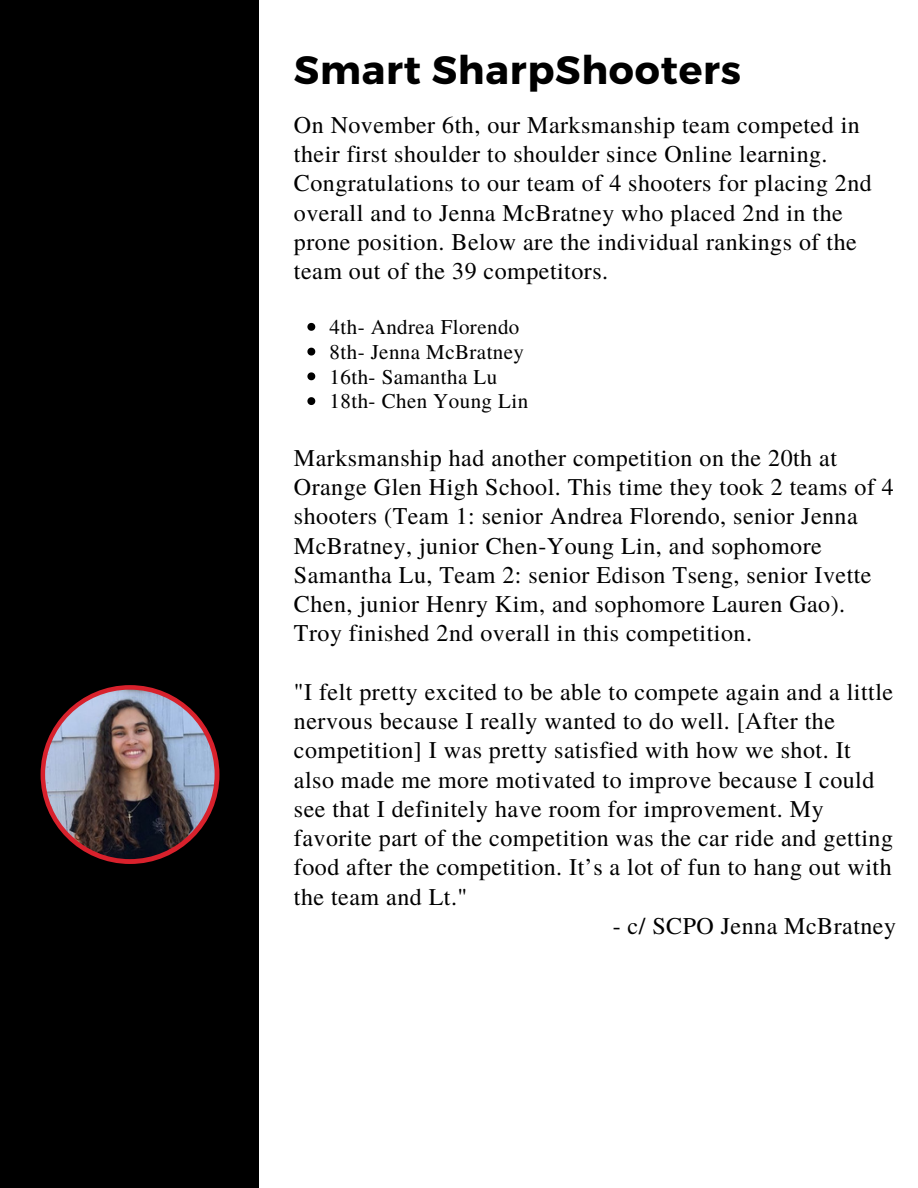
<style>
.page{position:relative;width:918px;height:1188px;background:#fff}
.page>*{position:absolute;margin:0;border:0;box-sizing:border-box;transform-origin:0 0}
.t1{font:700 39.45px "Montserrat";letter-spacing:.02em;color:#000}
.t2{font:24px/29.2px "Te X Gyre Termes";letter-spacing:.02em;color:#000}
.t3{font:21px "Te X Gyre Termes";letter-spacing:.02em;color:#000}
</style>
<div class="page">
<div style="left:1px;top:0;width:258px;height:1188px;background:#000"></div>
<svg style="left:307px;top:323px;width:8px;height:8px"></svg>
<svg style="left:307px;top:348px;width:8px;height:8px"></svg>
<svg style="left:307px;top:372px;width:8px;height:8px"></svg>
<svg style="left:307px;top:397px;width:8px;height:8px"></svg>
<div style="left:41px;top:685px;width:178px;height:179px;background:#d8212c;border-radius:50%"></div>
<img style="left:45px;top:690px;width:170px;height:169px;border-radius:50%">
<p class="t1" style="left:294px;top:45px;width:449px">Smart SharpShooters</p>
<p class="t2" style="left:294px;top:109px;width:580px">On November 6th, our Marksmanship team competed in their first shoulder to shoulder since Online learning.<br>Congratulations to our team of 4 shooters for placing 2nd overall and to Jenna McBratney who placed 2nd in the prone position. Below are the individual rankings of the team out of the 39 competitors.</p>
<p class="t3" style="left:330px;top:312px;width:191px">4th- Andrea Florendo</p>
<p class="t3" style="left:330px;top:337px;width:196px">8th- Jenna McBratney</p>
<p class="t3" style="left:330px;top:362px;width:169px">16th- Samantha Lu</p>
<p class="t3" style="left:330px;top:386px;width:200px">18th- Chen Young Lin</p>
<p class="t2" style="left:294px;top:442px;width:602px">Marksmanship had another competition on the 20th at Orange Glen High School. This time they took 2 teams of 4 shooters (Team 1: senior Andrea Florendo, senior Jenna McBratney, junior Chen-Young Lin, and sophomore Samantha Lu, Team 2: senior Edison Tseng, senior Ivette Chen, junior Henry Kim, and sophomore Lauren Gao).<br>Troy finished 2nd overall in this competition.</p>
<p class="t2" style="left:294px;top:676px;width:601px">"I felt pretty excited to be able to compete again and a little nervous because I really wanted to do well. [After the competition] I was pretty satisfied with how we shot. It also made me more motivated to improve because I could see that I definitely have room for improvement. My favorite part of the competition was the car ride and getting food after the competition. It’s a lot of fun to hang out with the team and Lt."</p>
<p class="t2" style="left:613px;top:910px;width:285px">- c/ SCPO Jenna McBratney</p>
</div>
